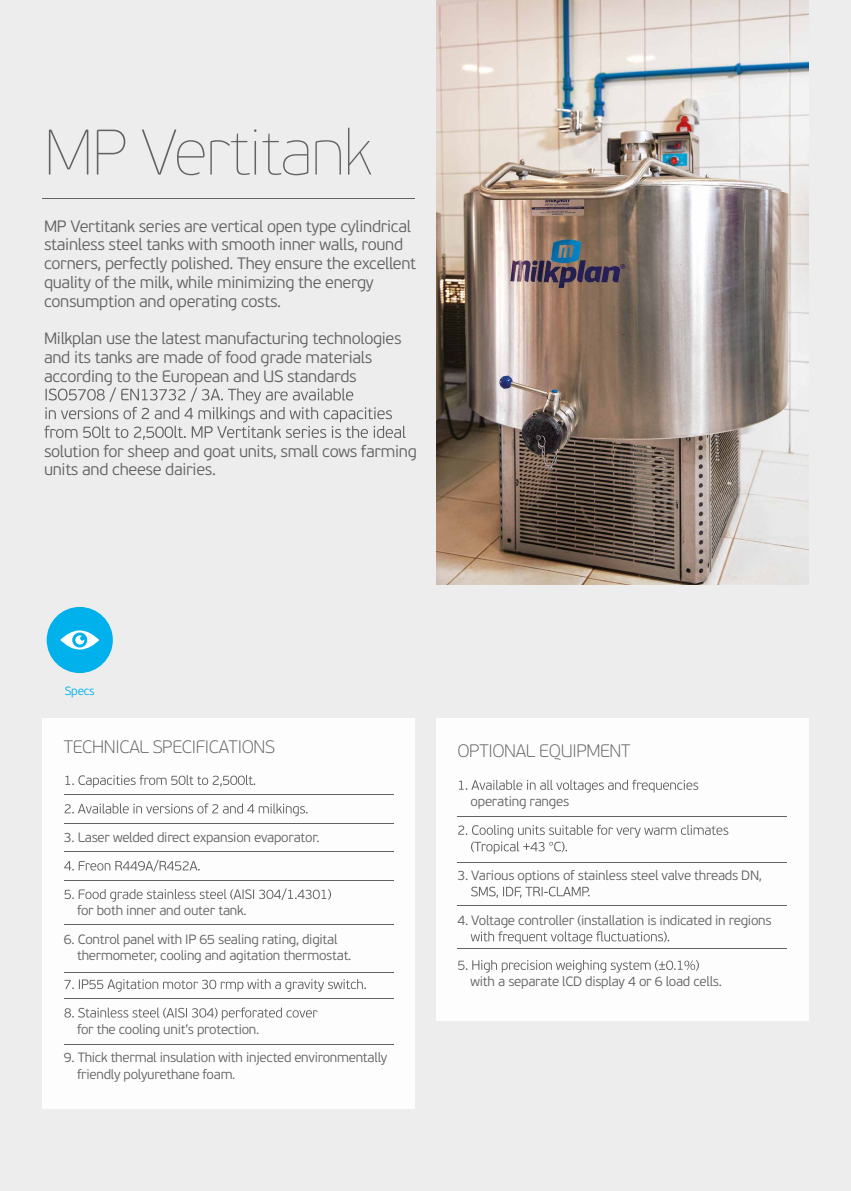
<style>
.page{position:relative;width:851px;height:1191px;background:#fff}
.page>*{position:absolute;margin:0;border:0;box-sizing:border-box;transform-origin:0 0}
.t1{font:64.2px "PF Beau Sans Pro X Thin";letter-spacing:-.02em;color:#646363}
.t2{font:100 18px "PF Beau Sans Pro";letter-spacing:-.02em;color:#646363}
.t3{font:300 16.5px/18.8px "PF Beau Sans Pro";letter-spacing:-.02em;color:#646363}
.t4{font:300 13.5px/16.5px "PF Beau Sans Pro";letter-spacing:-.02em;color:#646363}
.t5{font:300 12px "PF Beau Sans Pro";letter-spacing:-.02em;color:#00b1eb}
</style>
<div class="page">
<div style="left:0;top:0;width:850px;height:1191px;background:#ededed"></div>
<svg style="left:44px;top:387px;width:361px;height:53px"></svg>
<img style="left:436px;top:0;width:372px;height:585px">
<div style="left:43px;top:718px;width:371px;height:390px;background:#fdfdfd"></div>
<svg style="left:65px;top:775px;width:190px;height:12px"></svg>
<svg style="left:65px;top:803px;width:242px;height:13px"></svg>
<svg style="left:64px;top:860px;width:136px;height:11px"></svg>
<svg style="left:64px;top:888px;width:267px;height:14px"></svg>
<svg style="left:64px;top:979px;width:302px;height:13px"></svg>
<svg style="left:64px;top:1007px;width:254px;height:13px"></svg>
<hr style="left:64px;top:794px;width:329px;height:1px;background:#646363">
<hr style="left:64px;top:924px;width:329px;height:1px;background:#646363">
<hr style="left:64px;top:822px;width:329px;height:1px;background:#646363">
<hr style="left:64px;top:1044px;width:329px;height:1px;background:#646363">
<hr style="left:64px;top:998px;width:329px;height:1px;background:#646363">
<hr style="left:64px;top:972px;width:329px;height:1px;background:#646363">
<hr style="left:64px;top:851px;width:329px;height:1px;background:#646363">
<hr style="left:64px;top:880px;width:329px;height:1px;background:#646363">
<div style="left:436px;top:718px;width:372px;height:302px;background:#fdfdfd"></div>
<svg style="left:459px;top:779px;width:239px;height:13px"></svg>
<svg style="left:458px;top:824px;width:270px;height:30px"></svg>
<svg style="left:471px;top:886px;width:118px;height:12px"></svg>
<svg style="left:470px;top:931px;width:199px;height:13px"></svg>
<svg style="left:458px;top:960px;width:240px;height:12px"></svg>
<hr style="left:457px;top:816px;width:330px;height:1px;background:#646363">
<hr style="left:457px;top:862px;width:330px;height:1px;background:#646363">
<hr style="left:457px;top:905px;width:330px;height:1px;background:#646363">
<hr style="left:457px;top:948px;width:330px;height:1px;background:#646363">
<div style="left:47px;top:607px;width:66px;height:66px;background:#00b1eb;border-radius:50%"></div>
<svg style="left:60px;top:630px;width:39px;height:20px"></svg>
<hr style="left:43px;top:198px;width:371px;height:1px;background:#646363">
<h1 class="t1" style="left:44px;top:116px;width:329px">MP Vertitank</h1>
<p class="t3" style="left:44px;top:217px;width:373px">MP Vertitank series are vertical open type cylindrical stainless steel tanks with smooth inner walls, round corners, perfectly polished. They ensure the excellent quality of the milk, while minimizing the energy consumption and operating costs.</p>
<p class="t3" style="left:44px;top:329px;width:359px">Milkplan use the latest manufacturing technologies and its tanks are made of food grade materials according to the European and US standards</p>
<p class="t3" style="left:44px;top:442px;width:374px">solution for sheep and goat units, small cows farming units and cheese dairies.</p>
<p class="t5" style="left:65px;top:684px;width:31px">Specs</p>
<h2 class="t2" style="left:64px;top:736px;width:212px">TECHNICAL SPECIFICATIONS</h2>
<p class="t4" style="left:64px;top:829px;width:257px">3. Laser welded direct expansion evaporator.</p>
<p class="t4" style="left:77px;top:902px;width:171px">for both inner and outer tank.</p>
<p class="t4" style="left:77px;top:931px;width:276px;text-indent:-13px">6. Control panel with IP 65 sealing rating, digital thermometer, cooling and agitation thermostat.</p>
<p class="t4" style="left:77px;top:1021px;width:184px">for the cooling unit’s protection.</p>
<p class="t4" style="left:77px;top:1049px;width:312px;text-indent:-13px">9. Thick thermal insulation with injected environmentally friendly polyurethane foam.</p>
<h2 class="t2" style="left:457px;top:741px;width:175px">OPTIONAL EQUIPMENT</h2>
<p class="t4" style="left:470px;top:793px;width:100px">operating ranges</p>
<p class="t4" style="left:457px;top:867px;width:306px">3. Various options of stainless steel valve threads DN,</p>
<p class="t4" style="left:457px;top:912px;width:315px">4. Voltage controller (installation is indicated in regions</p>
<p class="t4" style="left:470px;top:973px;width:253px">with a separate lCD display 4 or 6 load cells.</p>
</div>
